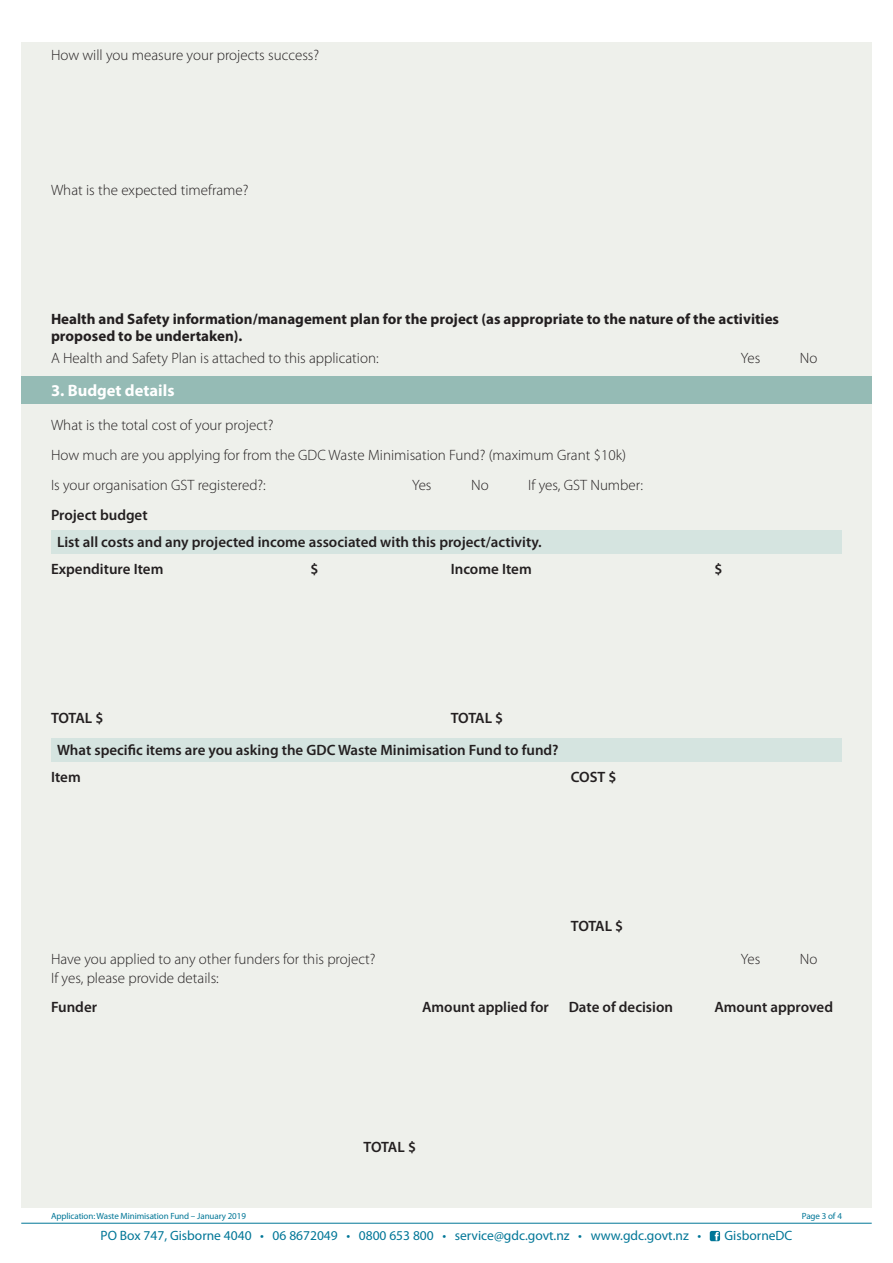
<style>
.page{position:relative;width:893px;height:1263px;background:#fff}
.page>*{position:absolute;margin:0;border:0;box-sizing:border-box;transform-origin:0 0}
.t1{font:700 16.5px "Myriad Pro";color:#fff}
.t2{font:300 15px/30px "Myriad Pro";color:#231f20}
.t3{font:600 15px/32.5px "Myriad Pro";color:#231f20}
.t4{font:700 15px/16.5px "Myriad Pro";color:#231f20}
.t5{font:13.5px "Myriad Pro";color:#007697}
.t6{font:9px "Myriad Pro";letter-spacing:-.01em;color:#007697}
</style>
<div class="page">
<div style="left:21px;top:43px;width:851px;height:1165px;background:#eef0eb"></div>
<hr style="left:21px;top:1223px;width:851px;height:1px;background:#007697">
<svg style="left:710px;top:1231px;width:10px;height:10px"></svg>
<div style="left:21px;top:377px;width:851px;height:27px;background:#95bbb5"></div>
<div style="left:51px;top:530px;width:791px;height:23px;background:#d5e4e0"></div>
<div style="left:51px;top:738px;width:791px;height:23px;background:#d5e4e0"></div>
<p class="t2" style="left:51px;top:40px;width:270px">How will you measure your projects success?</p>
<p class="t2" style="left:51px;top:174px;width:199px">What is the expected timeframe?</p>
<p class="t4" style="left:51px;top:310px;width:730px">Health and Safety information/management plan for the project (as appropriate to the nature of the activities proposed to be undertaken).</p>
<p class="t2" style="left:51px;top:343px;width:329px">A Health and Safety Plan is attached to this application:</p>
<p class="t2" style="left:741px;top:343px;width:21px">Yes</p>
<p class="t2" style="left:800px;top:343px;width:19px">No</p>
<p class="t1" style="left:51px;top:379px;width:125px">3. Budget details</p>
<p class="t2" style="left:51px;top:410px;width:576px">What is the total cost of your project?<br>How much are you applying for from the GDC Waste Minimisation Fund? (maximum Grant $10k)<br>Is your organisation GST registered?:</p>
<p class="t2" style="left:412px;top:470px;width:21px">Yes</p>
<p class="t2" style="left:471px;top:470px;width:19px">No</p>
<p class="t2" style="left:528px;top:470px;width:116px">If yes, GST Number:</p>
<p class="t3" style="left:51px;top:498px;width:98px">Project budget</p>
<p class="t3" style="left:57px;top:526px;width:486px">List all costs and any projected income associated with this project/activity.</p>
<p class="t3" style="left:51px;top:552px;width:114px">Expenditure Item</p>
<p class="t3" style="left:310px;top:552px;width:10px">$</p>
<p class="t3" style="left:451px;top:552px;width:83px">Income Item</p>
<p class="t3" style="left:714px;top:552px;width:10px">$</p>
<p class="t3" style="left:51px;top:701px;width:54px">TOTAL $</p>
<p class="t3" style="left:57px;top:701px;width:503px;text-indent:394px">TOTAL $<br>What specific items are you asking the GDC Waste Minimisation Fund to fund?</p>
<p class="t3" style="left:51px;top:760px;width:31px">Item</p>
<p class="t3" style="left:571px;top:760px;width:47px">COST $</p>
<p class="t3" style="left:571px;top:909px;width:54px">TOTAL $</p>
<p class="t2" style="left:51px;top:944px;width:326px">Have you applied to any other funders for this project?</p>
<p class="t2" style="left:741px;top:944px;width:21px">Yes</p>
<p class="t2" style="left:800px;top:944px;width:19px">No</p>
<p class="t2" style="left:51px;top:963px;width:169px">If yes, please provide details:</p>
<p class="t3" style="left:51px;top:990px;width:48px">Funder</p>
<p class="t3" style="left:422px;top:990px;width:128px">Amount applied for</p>
<p class="t3" style="left:569px;top:990px;width:106px">Date of decision</p>
<p class="t3" style="left:714px;top:990px;width:120px">Amount approved</p>
<p class="t3" style="left:364px;top:1130px;width:54px">TOTAL $</p>
<p class="t6" style="left:51px;top:1210px;width:196px">Application: Waste Minimisation Fund – January 2019</p>
<p class="t6" style="left:802px;top:1210px;width:42px">Page 3 of 4</p>
<p class="t5" style="left:101px;top:1227px;width:602px">PO Box 747, Gisborne 4040 • 06 8672049 • 0800 653 800 • service@gdc.govt.nz • www.gdc.govt.nz •</p>
<p class="t5" style="left:724px;top:1227px;width:69px">GisborneDC</p>
</div>
